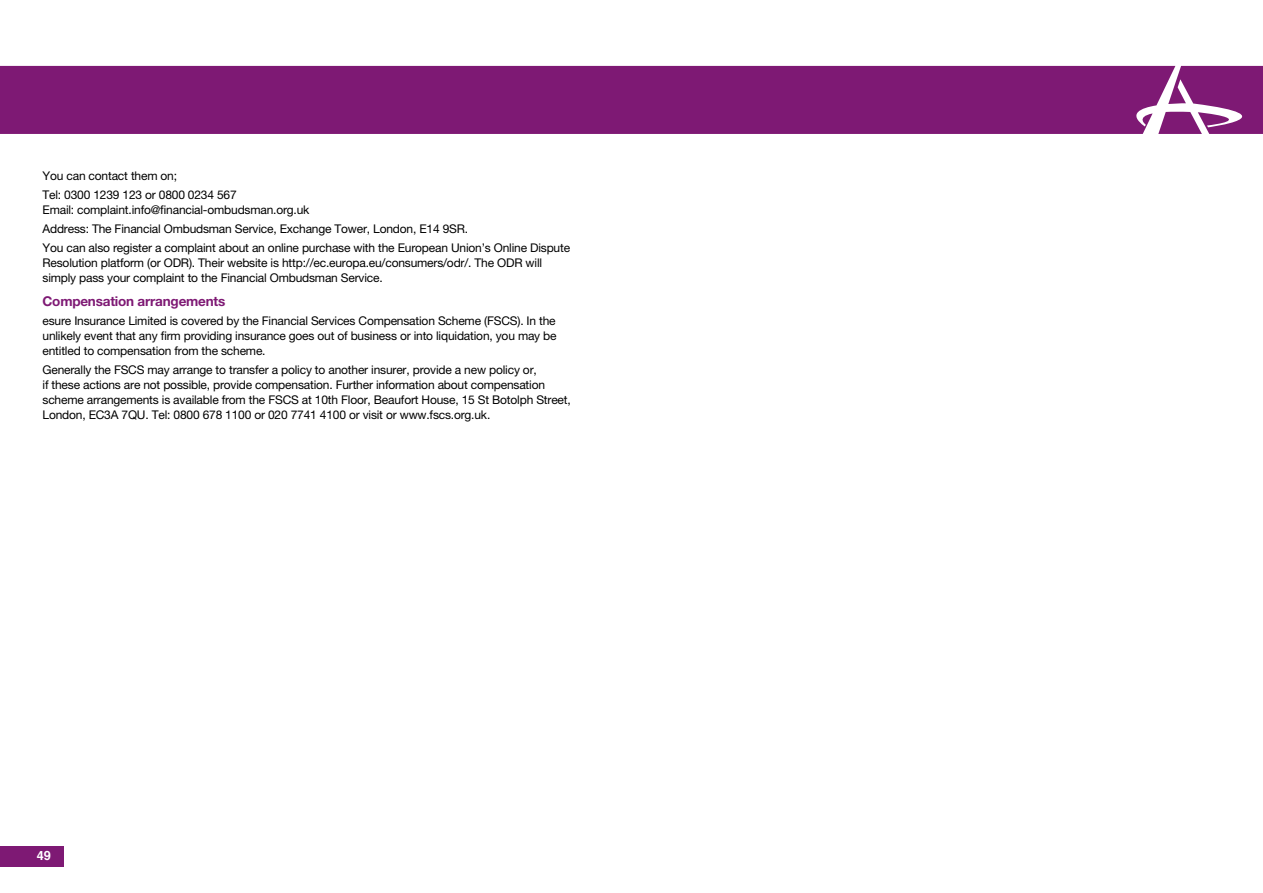
<style>
.page{position:relative;width:1263px;height:893px;background:#fff}
.page>*{position:absolute;margin:0;border:0;box-sizing:border-box;transform-origin:0 0}
.t1{font:700 13.5px "Helvetica Neue";letter-spacing:-.015em;color:#7e1974}
.t2{font:700 12.75px "Helvetica";color:#fff}
.t3{font:12px/15px "Helvetica Neue";letter-spacing:-.015em;color:#000}
</style>
<div class="page">
<div style="left:0;top:66px;width:1158px;height:68px;background:#7e1974"></div>
<svg style="left:1158px;top:66px;width:105px;height:68px"></svg>
<div style="left:0;top:846px;width:64px;height:20px;background:#7e1974"></div>
<p class="t3" style="left:43px;top:166px;width:196px;line-height:19.2px">You can contact them on;<br>Tel: 0300 1239 123 or 0800 0234 567</p>
<p class="t3" style="left:43px;top:200px;width:529px;line-height:19.2px">Email: complaint.info@financial-ombudsman.org.uk<br>Address: The Financial Ombudsman Service, Exchange Tower, London, E14 9SR.<br>You can also register a complaint about an online purchase with the European Union’s Online Dispute</p>
<p class="t3" style="left:43px;top:255px;width:501px">Resolution platform (or ODR). Their website is http://ec.europa.eu/consumers/odr/. The ODR will simply pass your complaint to the Financial Ombudsman Service.</p>
<p class="t1" style="left:43px;top:293px;width:184px">Compensation arrangements</p>
<p class="t3" style="left:43px;top:313px;width:516px;text-align:justify">esure Insurance Limited is covered by the Financial Services Compensation Scheme (FSCS). In the unlikely event that any firm providing insurance goes out of business or into liquidation, you may be entitled to compensation from the scheme.</p>
<p class="t3" style="left:43px;top:362px;width:530px">Generally the FSCS may arrange to transfer a policy to another insurer, provide a new policy or,<br>if these actions are not possible, provide compensation. Further information about compensation scheme arrangements is available from the FSCS at 10th Floor, Beaufort House, 15 St Botolph Street, London, EC3A 7QU. Tel: 0800 678 1100 or 020 7741 4100 or visit or www.fscs.org.uk.</p>
<p class="t2" style="left:37px;top:845px;width:16px">49</p>
</div>
